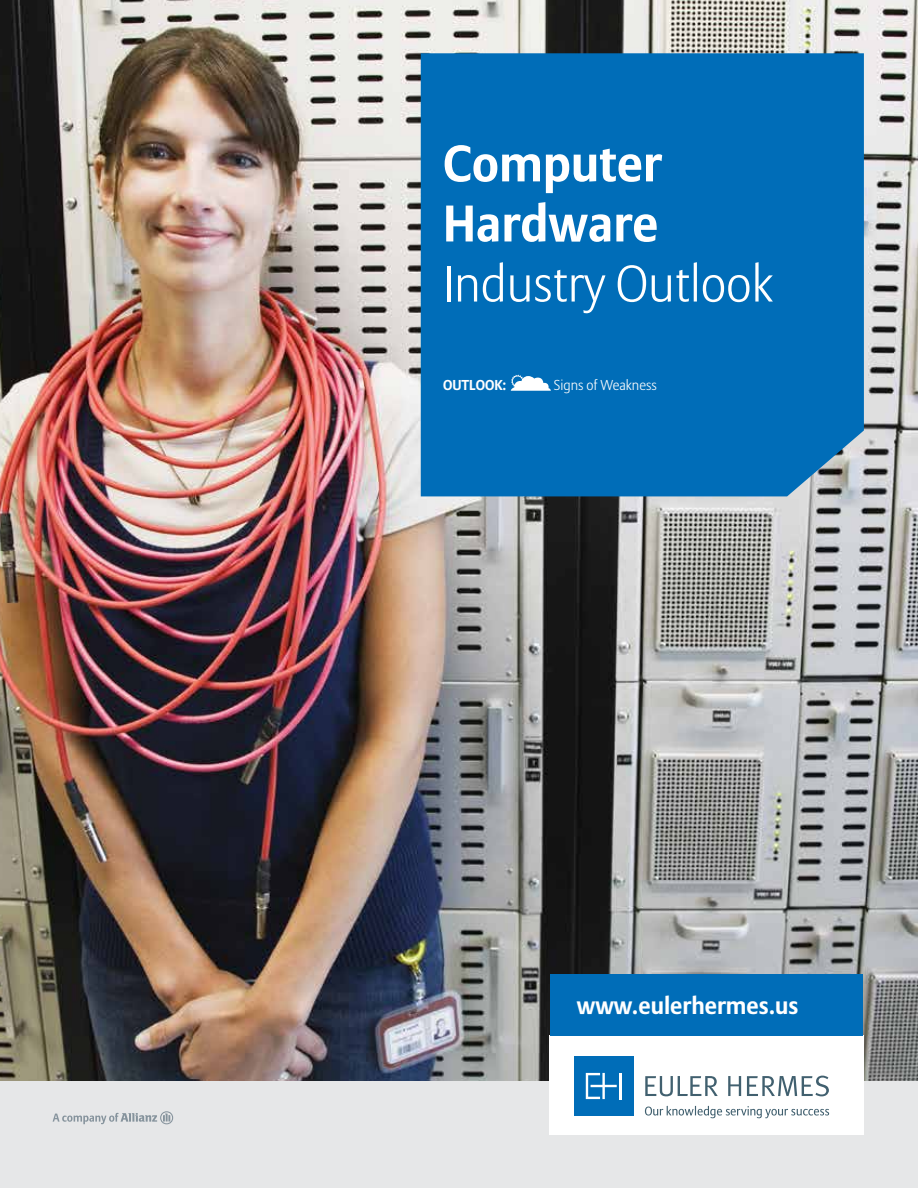
<style>
.page{position:relative;width:918px;height:1188px;background:#fff}
.page>*{position:absolute;margin:0;border:0;box-sizing:border-box;transform-origin:0 0}
.t1{font:700 51.15px/60.2px "Allianz Sans";color:#fff}
.t2{font:300 51.15px "Allianz Sans";color:#fff}
.t3{font:700 24px "Allianz Sans";color:#fff}
.t4{font:300 14.25px "Allianz Sans";color:#fff}
.t5{font:700 14.25px "Allianz Sans";color:#fff}
</style>
<div class="page">
<img style="left:0;top:0;width:918px;height:1081px">
<div style="left:0;top:1081px;width:918px;height:107px;background:#e6e7e8"></div>
<div style="left:550px;top:1035px;width:314px;height:100px;background:#fff"></div>
<div style="left:574px;top:1056px;width:59px;height:60px;background:#006db8"></div>
<hr style="left:619px;top:1073px;width:3px;height:26px;background:#fff">
<svg style="left:586px;top:1073px;width:31px;height:26px"></svg>
<svg style="left:645px;top:1076px;width:73px;height:20px"></svg>
<svg style="left:728px;top:1076px;width:13px;height:20px"></svg>
<svg style="left:747px;top:1076px;width:82px;height:20px"></svg>
<svg style="left:645px;top:1106px;width:184px;height:12px"></svg>
<svg style="left:53px;top:1111px;width:120px;height:13px"></svg>
<div style="left:421px;top:53px;width:443px;height:443px;background:#006db8"></div>
<div style="left:550px;top:974px;width:312px;height:61px;background:#006db8"></div>
<svg style="left:511px;top:375px;width:40px;height:16px"></svg>
<h1 class="t1" style="left:443px;top:135px;width:220px">Computer<br>Hardware</h1>
<h1 class="t2" style="left:443px;top:253px;width:331px">Industry Outlook</h1>
<p class="t5" style="left:443px;top:375px;width:65px">OutlOOk:</p>
<p class="t4" style="left:554px;top:376px;width:104px">Signs of Weakness</p>
<p class="t3" style="left:577px;top:990px;width:223px">www.eulerhermes.us</p>
</div>
